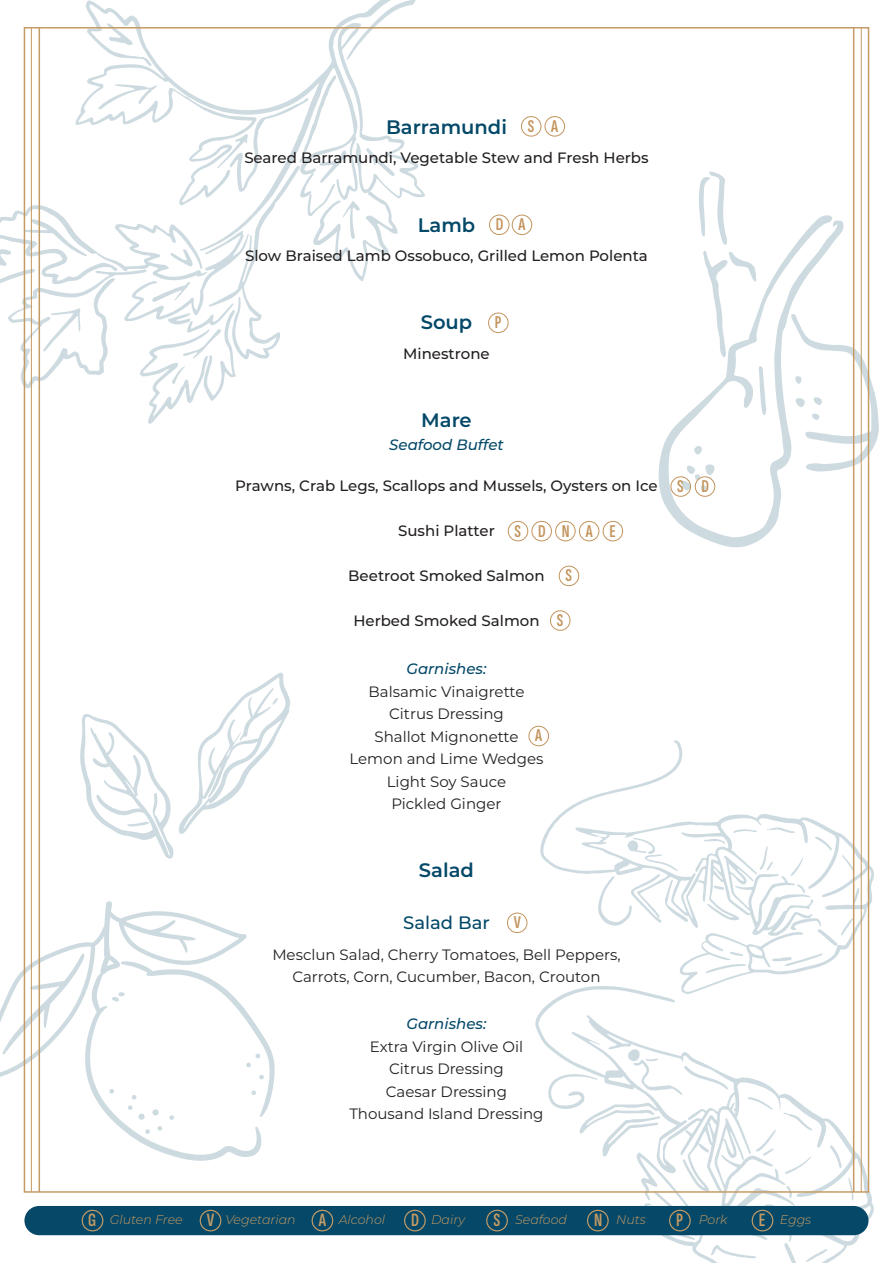
<style>
.page{position:relative;width:893px;height:1263px;background:#fff}
.page>*{position:absolute;margin:0;border:0;box-sizing:border-box;transform-origin:0 0}
.t1{font:600 19.5px "Montserrat";color:#044868}
.t2{font:600 extra-condensed 18px "Sofia Sans";color:#c3945d}
.t3{font:500 18px "Montserrat";color:#044868}
.t4{font:15px/22.5px "Montserrat";color:#231f20;text-align:center}
.t5{font:500 15px "Montserrat";color:#231f20}
.t6{font:italic 500 15px "Montserrat";color:#044868}
.t7{font:italic 300 12.6px "Montserrat";color:#c59b64}
.s1{font-family:"Sofia Sans";font-stretch:extra-condensed;font-size:18px;color:#c3945d}
.s2{font-family:"Sofia Sans";font-weight:600;font-style:normal;font-stretch:extra-condensed;font-size:18.9px}
</style>
<div class="page">
<svg style="left:659px;top:215px;width:185px;height:332px"></svg>
<svg style="left:699px;top:172px;width:28px;height:73px"></svg>
<svg style="left:703px;top:251px;width:53px;height:107px"></svg>
<svg style="left:759px;top:366px;width:7px;height:49px"></svg>
<svg style="left:694px;top:445px;width:8px;height:9px"></svg>
<svg style="left:791px;top:314px;width:88px;height:158px"></svg>
<svg style="left:681px;top:464px;width:34px;height:27px"></svg>
<svg style="left:0;top:0;width:425px;height:424px"></svg>
<svg style="left:0;top:901px;width:262px;height:260px"></svg>
<svg style="left:2px;top:953px;width:82px;height:101px"></svg>
<svg style="left:157px;top:1126px;width:5px;height:5px"></svg>
<svg style="left:145px;top:1129px;width:5px;height:5px"></svg>
<svg style="left:109px;top:961px;width:166px;height:159px"></svg>
<svg style="left:535px;top:994px;width:339px;height:250px"></svg>
<svg style="left:540px;top:740px;width:334px;height:254px"></svg>
<svg style="left:772px;top:953px;width:50px;height:13px"></svg>
<svg style="left:766px;top:827px;width:29px;height:6px"></svg>
<svg style="left:815px;top:836px;width:17px;height:15px"></svg>
<svg style="left:733px;top:829px;width:24px;height:4px"></svg>
<svg style="left:791px;top:918px;width:62px;height:28px"></svg>
<svg style="left:791px;top:856px;width:12px;height:20px"></svg>
<svg style="left:854px;top:888px;width:6px;height:15px"></svg>
<svg style="left:842px;top:855px;width:11px;height:16px"></svg>
<svg style="left:713px;top:885px;width:11px;height:5px"></svg>
<svg style="left:797px;top:884px;width:9px;height:9px"></svg>
<svg style="left:760px;top:846px;width:13px;height:25px"></svg>
<svg style="left:597px;top:838px;width:91px;height:88px"></svg>
<svg style="left:704px;top:838px;width:22px;height:6px"></svg>
<svg style="left:705px;top:963px;width:41px;height:10px"></svg>
<svg style="left:730px;top:951px;width:13px;height:5px"></svg>
<svg style="left:80px;top:672px;width:210px;height:187px"></svg>
<hr style="left:39px;top:28px;width:1px;height:1164px;background:#c59b64">
<hr style="left:31px;top:28px;width:1px;height:1164px;background:#c59b64">
<hr style="left:861px;top:28px;width:1px;height:1164px;background:#c59b64">
<hr style="left:853px;top:28px;width:1px;height:1164px;background:#c59b64">
<div style="left:24px;top:1206px;width:844px;height:29px;background:#054868;border-radius:15px"></div>
<svg style="left:82px;top:1210px;width:21px;height:21px"></svg>
<svg style="left:312px;top:1210px;width:21px;height:21px"></svg>
<svg style="left:200px;top:1210px;width:21px;height:21px"></svg>
<svg style="left:404px;top:1210px;width:22px;height:21px"></svg>
<svg style="left:486px;top:1210px;width:22px;height:21px"></svg>
<svg style="left:547px;top:1049px;width:307px;height:214px"></svg>
<div style="left:521px;top:116px;width:20px;height:21px;border:1px solid #c3945d;border-radius:50%"></div>
<div style="left:544px;top:116px;width:21px;height:21px;border:1px solid #c3945d;border-radius:50%"></div>
<div style="left:489px;top:215px;width:21px;height:20px;border:1px solid #c3945d;border-radius:50%"></div>
<div style="left:512px;top:215px;width:20px;height:20px;border:1px solid #c3945d;border-radius:50%"></div>
<div style="left:670px;top:476px;width:21px;height:21px;border:1px solid #c3945d;border-radius:50%"></div>
<div style="left:695px;top:476px;width:20px;height:21px;border:1px solid #c3945d;border-radius:50%"></div>
<div style="left:488px;top:313px;width:21px;height:20px;border:1px solid #c3945d;border-radius:50%"></div>
<div style="left:508px;top:521px;width:20px;height:20px;border:1px solid #c3945d;border-radius:50%"></div>
<div style="left:559px;top:566px;width:20px;height:20px;border:1px solid #c3945d;border-radius:50%"></div>
<div style="left:550px;top:610px;width:20px;height:21px;border:1px solid #c3945d;border-radius:50%"></div>
<div style="left:528px;top:726px;width:21px;height:20px;border:1px solid #c3945d;border-radius:50%"></div>
<div style="left:531px;top:521px;width:21px;height:20px;border:1px solid #c3945d;border-radius:50%"></div>
<div style="left:555px;top:521px;width:21px;height:20px;border:1px solid #c3945d;border-radius:50%"></div>
<div style="left:579px;top:521px;width:20px;height:20px;border:1px solid #c3945d;border-radius:50%"></div>
<div style="left:603px;top:521px;width:20px;height:20px;border:1px solid #c3945d;border-radius:50%"></div>
<div style="left:507px;top:912px;width:20px;height:21px;border:1px solid #c3945d;border-radius:50%"></div>
<h1 class="t1" style="left:386px;top:113px;width:174px">Barramundi <span class="s1">S A</span></h1>
<p class="t5" style="left:244px;top:147px;width:406px">Seared Barramundi, Vegetable Stew and Fresh Herbs</p>
<h1 class="t1" style="left:418px;top:212px;width:109px">Lamb <span class="s1">D A</span></h1>
<p class="t5" style="left:245px;top:246px;width:404px">Slow Braised Lamb Ossobuco, Grilled Lemon Polenta</p>
<h1 class="t1" style="left:421px;top:309px;width:82px">Soup <span class="s1">P</span></h1>
<p class="t5" style="left:403px;top:343px;width:88px">Minestrone</p>
<h1 class="t1" style="left:421px;top:406px;width:52px">Mare</h1>
<p class="t6" style="left:389px;top:434px;width:116px">Seafood Buffet</p>
<p class="t5" style="left:235px;top:475px;width:424px">Prawns, Crab Legs, Scallops and Mussels, Oysters on Ice</p>
<p class="t5" style="left:398px;top:520px;width:98px">Sushi Platter</p>
<p class="t5" style="left:348px;top:565px;width:198px">Beetroot Smoked Salmon</p>
<p class="t5" style="left:353px;top:610px;width:188px">Herbed Smoked Salmon</p>
<p class="t2" style="left:514px;top:520px;width:8px">S</p>
<p class="t2" style="left:538px;top:520px;width:79px">DNAE</p>
<p class="t2" style="left:565px;top:565px;width:8px">S</p>
<p class="t2" style="left:557px;top:610px;width:8px">S</p>
<p class="t6" style="left:406px;top:658px;width:82px">Garnishes:</p>
<p class="t4" style="left:350px;top:680px;width:195px">Balsamic Vinaigrette<br>Citrus Dressing<br>Shallot Mignonette<br>Lemon and Lime Wedges<br>Light Soy Sauce<br>Pickled Ginger</p>
<p class="t2" style="left:535px;top:725px;width:8px">A</p>
<h1 class="t1" style="left:419px;top:856px;width:57px">Salad</h1>
<p class="t3" style="left:403px;top:910px;width:88px">Salad Bar</p>
<p class="t2" style="left:514px;top:912px;width:9px">V</p>
<p class="t4" style="left:272px;top:942px;width:350px">Mesclun Salad, Cherry Tomatoes, Bell Peppers,<br>Carrots, Corn, Cucumber, Bacon, Crouton</p>
<p class="t6" style="left:406px;top:1013px;width:82px">Garnishes:</p>
<p class="t4" style="left:349px;top:1035px;width:196px">Extra Virgin Olive Oil<br>Citrus Dressing<br>Caesar Dressing<br>Thousand Island Dressing</p>
<p class="t2" style="left:677px;top:476px;width:33px">S D</p>
<p class="t7" style="left:88px;top:1211px;width:96px"><span class="s2">G</span> Gluten Free</p>
<p class="t7" style="left:207px;top:1211px;width:180px"><span class="s2">V</span> Vegetarian <span class="s2">A</span> Alcohol</p>
<p class="t7" style="left:411px;top:1211px;width:55px"><span class="s2">D</span> Dairy</p>
<p class="t7" style="left:493px;top:1211px;width:75px"><span class="s2">S</span> Seafood</p>
<p class="t7" style="left:594px;top:1211px;width:53px"><span class="s2">N</span> Nuts</p>
<p class="t7" style="left:676px;top:1211px;width:53px"><span class="s2">P</span> Pork</p>
<p class="t7" style="left:759px;top:1211px;width:54px"><span class="s2">E</span> Eggs</p>
</div>
